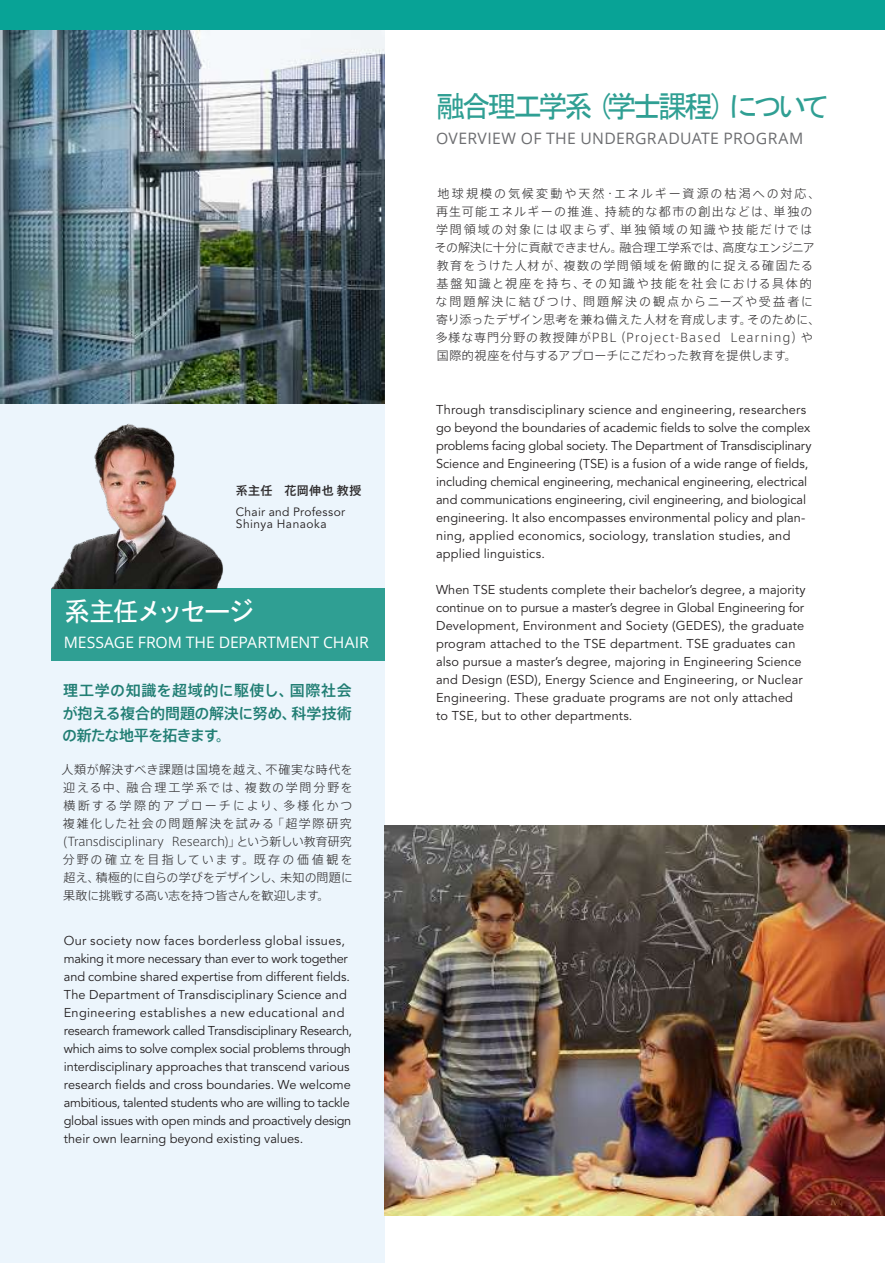
<style>
.page{position:relative;width:885px;height:1263px;background:#fff}
.page>*{position:absolute;margin:0;border:0;box-sizing:border-box;transform-origin:0 0}
.t1{font:30px "MS Gothic";letter-spacing:-.125em;color:#2f9f93}
.t2{font:27px "MS Gothic";letter-spacing:-.1em;color:#fff}
.t3{font:15.75px "Open Sans";letter-spacing:.02em;color:#6c6d70}
.t4{font:15.75px "Open Sans";letter-spacing:-.005em;color:#fff}
.t5{font:500 15px/22.5px "Axis Std";letter-spacing:-.015em;color:#217e74;text-align:justify}
.t6{font:12.75px/18px "Avenir LT Std";color:#231f20}
.t7{font:300 12px/18px "Axis Std";letter-spacing:.09em;color:#312f30}
.t8{font:300 12px/18px "Axis Std";letter-spacing:.07em;color:#312f30;text-align:justify}
.t9{font:12px/12px "Avenir LT Std";letter-spacing:.03em;color:#231f20}
.t10{font:500 12px "Axis Std";letter-spacing:.035em;color:#312f30}
</style>
<div class="page">
<div style="left:0;top:403px;width:384px;height:860px;background:#ecf5fc"></div>
<img style="left:0;top:30px;width:384px;height:373px">
<div style="left:51px;top:588px;width:333px;height:73px;background:#2f9f93"></div>
<img style="left:384px;top:825px;width:500px;height:390px">
<div style="left:0;top:0;width:884px;height:30px;background:#08a396"></div>
<hr style="left:884px;top:1073px;width:1px;height:190px;background:#0166b3">
<img style="left:52px;top:423px;width:171px;height:165px">
<p class="t10" style="left:236px;top:481px;width:127px">系主任　花岡伸也 教授</p>
<p class="t9" style="left:236px;top:506px;width:111px">Chair and Professor<br>Shinya Hanaoka</p>
<h2 class="t2" style="left:64px;top:598px;width:192px">系主任メッセージ</h2>
<p class="t4" style="left:64px;top:631px;width:306px">MESSAGE FROM THE DEPARTMENT CHAIR</p>
<p class="t5" style="left:62px;top:678px;width:291px">理工学の知識を超域的に駆使し、国際社会が抱える複合的問題の解決に努め、科学技術の新たな地平を拓きます。</p>
<p class="t8" style="left:61px;top:760px;width:293px">人類が解決すべき課題は国境を越え、不確実な時代を迎える中、融合理工学系では、複数の学問分野を横断する学際的アプローチにより、多様化かつ複雑化した社会の問題解決を試みる「超学際研究(Transdisciplinary Research)」という新しい教育研究分野の確立を目指しています。既存の価値観を超え、積極的に自らの学びをデザインし、未知の問題に果敢に挑戦する高い志を持つ皆さんを歓迎します。</p>
<p class="t6" style="left:64px;top:932px;width:290px">Our society now faces borderless global issues, making it more necessary than ever to work together and combine shared expertise from different fields.<br>The Department of Transdisciplinary Science and Engineering establishes a new educational and research framework called Transdisciplinary Research, which aims to solve complex social problems through interdisciplinary approaches that transcend various research fields and cross boundaries. We welcome ambitious, talented students who are willing to tackle global issues with open minds and proactively design their own learning beyond existing values.</p>
<h1 class="t1" style="left:436px;top:91px;width:395px">融合理工学系 (学士課程) について</h1>
<p class="t3" style="left:436px;top:127px;width:369px">OVERVIEW OF THE UNDERGRADUATE PROGRAM</p>
<p class="t7" style="left:434px;top:184px;width:387px">地球規模の気候変動や天然・エネルギー資源の枯渇への対応、再生可能エネルギーの推進、持続的な都市の創出などは、単独の学問領域の対象には収まらず、単独領域の知識や技能だけではその解決に十分に貢献できません。融合理工学系では、高度なエンジニア教育をうけた人材が、複数の学問領域を俯瞰的に捉える確固たる基盤知識と視座を持ち、その知識や技能を社会における具体的な問題解決に結びつけ、問題解決の観点からニーズや受益者に寄り添ったデザイン思考を兼ね備えた人材を育成します。そのために、多様な専門分野の教授陣がPBL（Project-Based Learning）や国際的視座を付与するアプローチにこだわった教育を提供します。</p>
<p class="t6" style="left:436px;top:401px;width:377px">Through transdisciplinary science and engineering, researchers go beyond the boundaries of academic fields to solve the complex problems facing global society. The Department of Transdisciplinary Science and Engineering (TSE) is a fusion of a wide range of fields, including chemical engineering, mechanical engineering, electrical and communications engineering, civil engineering, and biological engineering. It also encompasses environmental policy and plan&shy;ning, applied economics, sociology, translation studies, and applied linguistics.</p>
<p class="t6" style="left:436px;top:581px;width:371px">When TSE students complete their bachelor’s degree, a majority continue on to pursue a master’s degree in Global Engineering for Development, Environment and Society (GEDES), the graduate program attached to the TSE department. TSE graduates can also pursue a master’s degree, majoring in Engineering Science and Design (ESD), Energy Science and Engineering, or Nuclear Engineering. These graduate programs are not only attached to TSE, but to other departments.</p>
</div>
